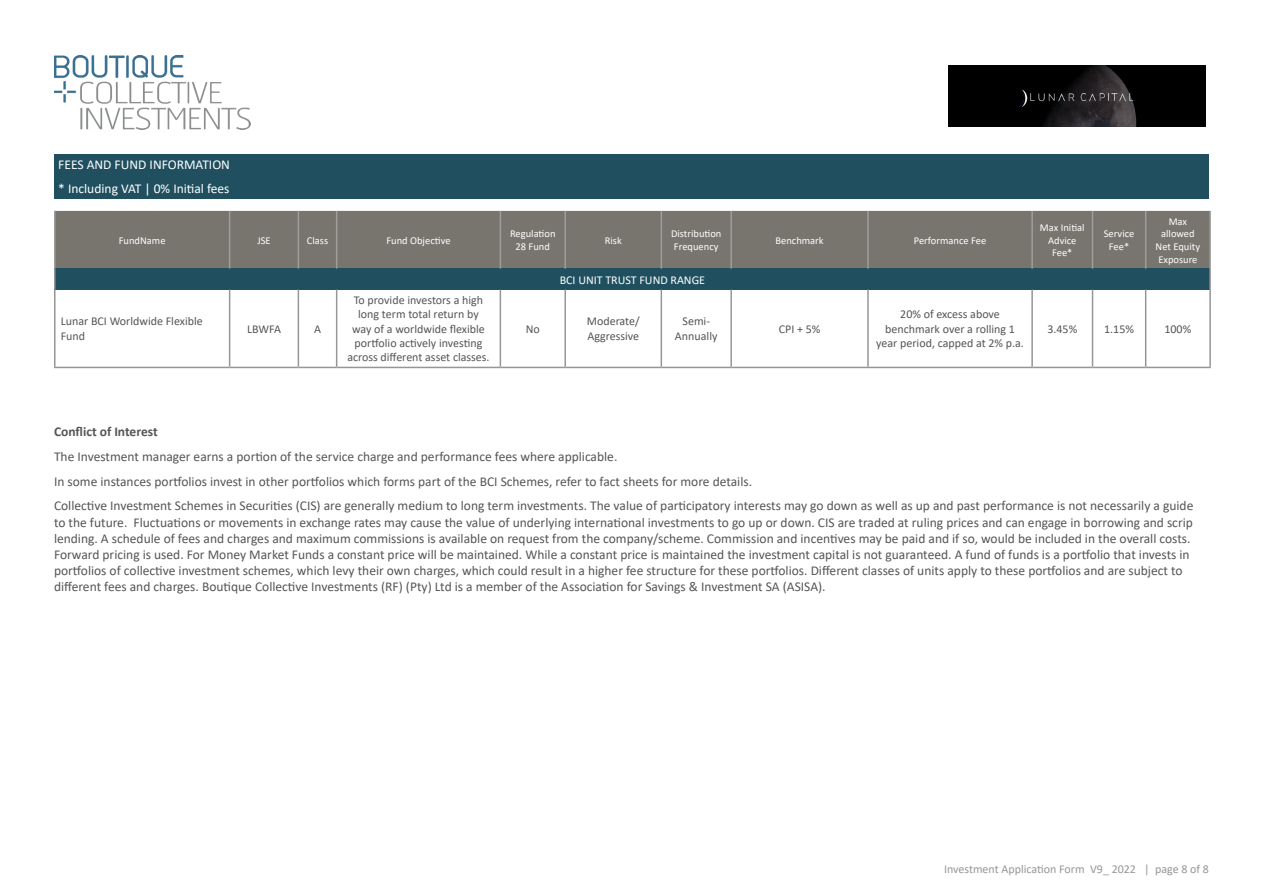
<style>
.page{position:relative;width:1263px;height:893px;background:#fff}
.page>*{position:absolute;margin:0;border:0;box-sizing:border-box;transform-origin:0 0}
.t1{font:13.5px/16.2px "Calibri";color:#555}
.t2{font:13.5px/24.8px "Calibri";color:#fff}
.t3{font:700 13.5px "Calibri";color:#555}
.t4{font:12px/14.4px "Calibri";color:#555;text-align:center}
.t5{font:12px "Calibri";color:#949698}
.t6{font:12px "Calibri";color:#fff}
.t7{font:10.5px/12.6px "Calibri";color:#fff;text-align:center}
</style>
<div class="page">
<img style="left:54px;top:56px;width:197px;height:73px">
<img style="left:948px;top:65px;width:258px;height:61px">
<div style="left:54px;top:154px;width:1155px;height:44px;background:#20505f"></div>
<div style="left:56px;top:211px;width:1153px;height:58px;background:#78746e"></div>
<div style="left:55px;top:269px;width:1155px;height:21px;background:#20505f"></div>
<hr style="left:229px;top:290px;width:1px;height:77px;background:#949698">
<hr style="left:298px;top:290px;width:1px;height:77px;background:#949698">
<hr style="left:336px;top:290px;width:1px;height:77px;background:#949698">
<hr style="left:500px;top:290px;width:1px;height:77px;background:#949698">
<hr style="left:564px;top:290px;width:2px;height:77px;background:#949698">
<hr style="left:661px;top:290px;width:1px;height:77px;background:#949698">
<hr style="left:730px;top:290px;width:2px;height:77px;background:#949698">
<hr style="left:867px;top:290px;width:2px;height:77px;background:#949698">
<hr style="left:1031px;top:290px;width:2px;height:77px;background:#949698">
<hr style="left:1092px;top:290px;width:1px;height:77px;background:#949698">
<hr style="left:1145px;top:290px;width:1px;height:77px;background:#949698">
<hr style="left:229px;top:211px;width:1px;height:58px;background:#a09e9a">
<hr style="left:298px;top:211px;width:1px;height:58px;background:#a09e9a">
<hr style="left:336px;top:211px;width:1px;height:58px;background:#a09e9a">
<hr style="left:500px;top:211px;width:1px;height:58px;background:#a09e9a">
<hr style="left:564px;top:211px;width:2px;height:58px;background:#a09e9a">
<hr style="left:661px;top:211px;width:1px;height:58px;background:#a09e9a">
<hr style="left:730px;top:211px;width:2px;height:58px;background:#a09e9a">
<hr style="left:867px;top:211px;width:2px;height:58px;background:#a09e9a">
<hr style="left:1031px;top:211px;width:2px;height:58px;background:#a09e9a">
<hr style="left:1092px;top:211px;width:1px;height:58px;background:#a09e9a">
<hr style="left:1145px;top:211px;width:1px;height:58px;background:#a09e9a">
<hr style="left:54px;top:290px;width:2px;height:77px;background:#949698">
<hr style="left:1209px;top:290px;width:2px;height:77px;background:#949698">
<hr style="left:54px;top:367px;width:176px;height:1px;background:#949698">
<hr style="left:230px;top:367px;width:68px;height:1px;background:#949698">
<hr style="left:298px;top:367px;width:39px;height:1px;background:#949698">
<hr style="left:337px;top:367px;width:163px;height:1px;background:#949698">
<hr style="left:500px;top:367px;width:65px;height:1px;background:#949698">
<hr style="left:565px;top:367px;width:96px;height:1px;background:#949698">
<hr style="left:661px;top:367px;width:70px;height:1px;background:#949698">
<hr style="left:731px;top:367px;width:137px;height:1px;background:#949698">
<hr style="left:868px;top:367px;width:164px;height:1px;background:#949698">
<hr style="left:1032px;top:367px;width:60px;height:1px;background:#949698">
<hr style="left:1092px;top:367px;width:54px;height:1px;background:#949698">
<hr style="left:1146px;top:367px;width:65px;height:1px;background:#949698">
<hr style="left:54px;top:211px;width:2px;height:58px;background:#a09e9a">
<hr style="left:1209px;top:211px;width:2px;height:58px;background:#a09e9a">
<hr style="left:54px;top:269px;width:2px;height:21px;background:#949698">
<hr style="left:1209px;top:269px;width:2px;height:21px;background:#949698">
<p class="t2" style="left:58px;top:151px;width:173px">FEES AND FUND INFORMATION * Including VAT | 0% Initial fees</p>
<p class="t7" style="left:119px;top:234px;width:48px">FundName</p>
<p class="t7" style="left:257px;top:234px;width:15px">JSE</p>
<p class="t7" style="left:307px;top:234px;width:23px">Class</p>
<p class="t7" style="left:386px;top:234px;width:66px">Fund Objective</p>
<p class="t7" style="left:510px;top:227px;width:47px">Regulation<br>28 Fund</p>
<p class="t7" style="left:605px;top:234px;width:18px">Risk</p>
<p class="t7" style="left:671px;top:227px;width:52px;text-align:left">Distribution<br>Frequency</p>
<p class="t7" style="left:775px;top:234px;width:50px">Benchmark</p>
<p class="t7" style="left:914px;top:234px;width:74px">Performance Fee</p>
<p class="t4" style="left:61px;top:314px;width:144px;text-align:left">Lunar BCI Worldwide Flexible<br>Fund</p>
<p class="t4" style="left:247px;top:321px;width:35px">LBWFA</p>
<p class="t4" style="left:314px;top:321px;width:8px">A</p>
<p class="t4" style="left:347px;top:292px;width:144px">To provide investors a high long term total return by way of a worldwide flexible portfolio actively investing across different asset classes.</p>
<p class="t6" style="left:560px;top:271px;width:147px">BCI UNIT TRUST FUND RANGE</p>
<p class="t4" style="left:526px;top:321px;width:16px">No</p>
<p class="t4" style="left:587px;top:314px;width:54px;text-align:left">Moderate/<br>Aggressive</p>
<p class="t4" style="left:675px;top:314px;width:44px">Semi-<br>Annually</p>
<p class="t4" style="left:779px;top:321px;width:43px">CPI + 5%</p>
<p class="t4" style="left:876px;top:307px;width:149px">20% of excess above benchmark over a rolling 1 year period, capped at 2% p.a.</p>
<p class="t7" style="left:1040px;top:221px;width:46px">Max Initial<br>Advice<br>Fee*</p>
<p class="t7" style="left:1104px;top:227px;width:32px">Service<br>Fee*</p>
<p class="t7" style="left:1155px;top:215px;width:46px">Max allowed<br>Net Equity<br>Exposure</p>
<p class="t4" style="left:1047px;top:321px;width:31px">3.45%</p>
<p class="t4" style="left:1104px;top:321px;width:31px">1.15%</p>
<p class="t4" style="left:1164px;top:321px;width:28px">100%</p>
<p class="t3" style="left:54px;top:422px;width:105px">Conflict of Interest</p>
<p class="t1" style="left:54px;top:444px;width:1141px;line-height:24.8px">The Investment manager earns a portion of the service charge and performance fees where applicable.<br>In some instances portfolios invest in other portfolios which forms part of the BCI Schemes, refer to fact sheets for more details.<br>Collective Investment Schemes in Securities (CIS) are generally medium to long term investments. The value of participatory interests may go down as well as up and past performance is not necessarily a guide</p>
<p class="t1" style="left:54px;top:514px;width:1140px">to the future. Fluctuations or movements in exchange rates may cause the value of underlying international investments to go up or down. CIS are traded at ruling prices and can engage in borrowing and scrip lending. A schedule of fees and charges and maximum commissions is available on request from the company/scheme. Commission and incentives may be paid and if so, would be included in the overall costs.<br>Forward pricing is used. For Money Market Funds a constant price will be maintained. While a constant price is maintained the investment capital is not guaranteed. A fund of funds is a portfolio that invests in portfolios of collective investment schemes, which levy their own charges, which could result in a higher fee structure for these portfolios. Different classes of units apply to these portfolios and are subject to different fees and charges. Boutique Collective Investments (RF) (Pty) Ltd is a member of the Association for Savings &amp; Investment SA (ASISA).</p>
<p class="t5" style="left:944px;top:861px;width:266px">Investment Application Form V9_ 2022 | page 8 of 8</p>
</div>
